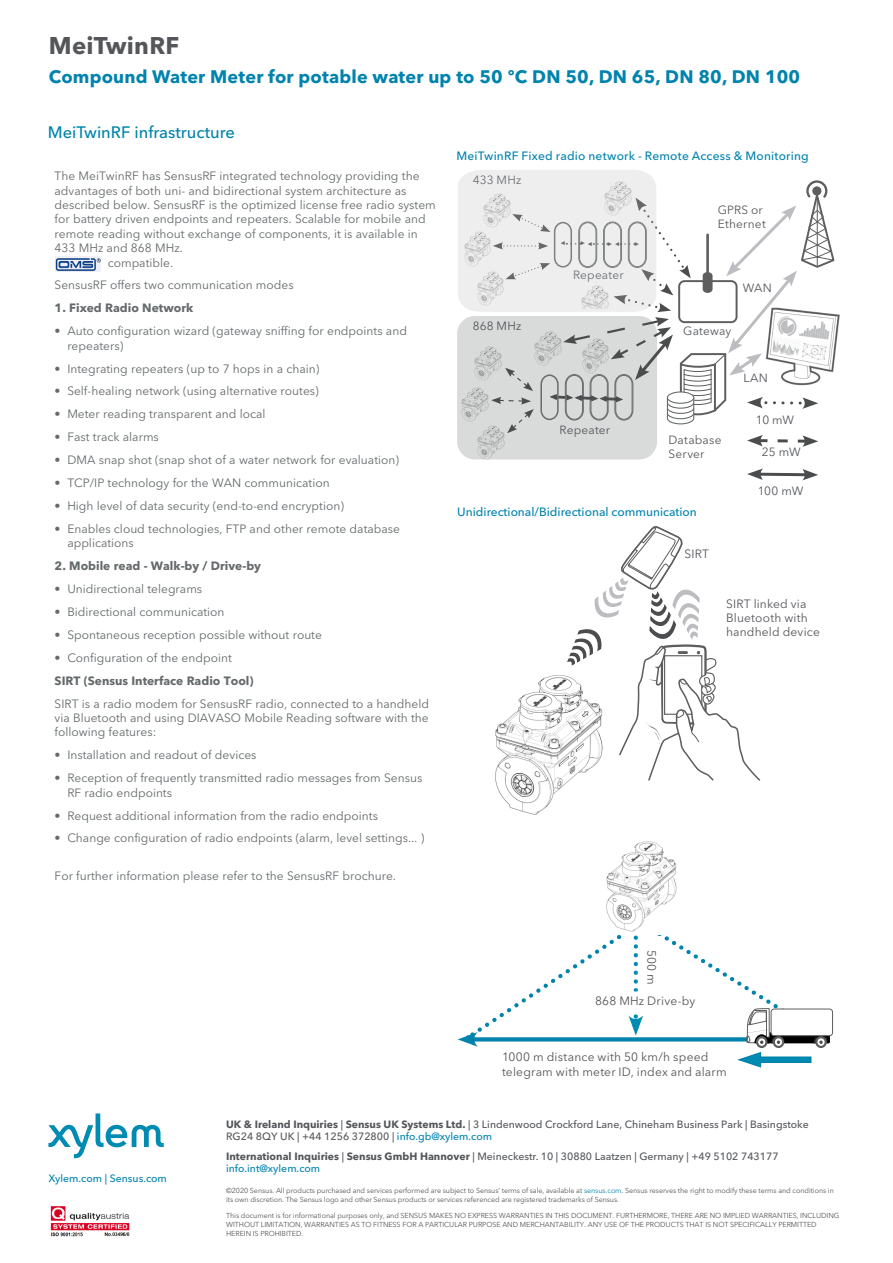
<style>
.page{position:relative;width:893px;height:1263px;background:#fff}
.page>*{position:absolute;margin:0;border:0;box-sizing:border-box;transform-origin:0 0}
.t1{font:700 24px "Avenir Next LT Pro";letter-spacing:.01em;color:#54565a}
.t2{font:700 18px "Avenir Next LT Pro";letter-spacing:.01em;color:#0083ad}
.Main_Body_Subhead{font:500 16.5px "Avenir Next LT Pro";color:#0083ad}
._8_pt_body{font:12px/14.4px "Avenir Next LT Pro";color:#64696b}
.table_content{font:12px "Avenir Next LT Pro";letter-spacing:.015em;color:#54565a}
._8_pt_body-2{font:700 12px "Avenir Next LT Pro";color:#64696b}
.table_content-2{font:500 12px "Avenir Next LT Pro";letter-spacing:.015em;color:#0083ad}
.Main_Body_Note{font:500 12px "Avenir Next LT Pro";color:#0083ad}
.table_content-3{font:11.85px "Avenir Next LT Pro";letter-spacing:.015em;color:#54565a}
.t3{font:500 10.5px/12px "Avenir Next LT Pro";color:#54565a}
.t4{font:500 10.5px "Avenir Next LT Pro";color:#0083ad}
.t5{font:7.2px/9px "Avenir Next LT Pro";letter-spacing:-.01em;color:#54565a}
.t6{font:5.55px "Arial";color:#4b4c4d}
.s1{font-weight:700}
.s2{color:#0083ad}
</style>
<div class="page">
<svg style="left:48px;top:1113px;width:116px;height:45px"></svg>
<img style="left:51px;top:1206px;width:79px;height:30px">
<img style="left:55px;top:256px;width:45px;height:15px">
<img style="left:478px;top:459px;width:27px;height:1px">
<div style="left:457px;top:316px;width:200px;height:143px;background:#d9dada;border-radius:18px"></div>
<img style="left:836px;top:314px;width:4px;height:33px">
<svg style="left:747px;top:468px;width:71px;height:12px"></svg>
<img style="left:495px;top:675px;width:73px;height:140px">
<svg style="left:566px;top:526px;width:195px;height:256px"></svg>
<svg style="left:755px;top:1032px;width:75px;height:11px"></svg>
<svg style="left:458px;top:935px;width:369px;height:133px"></svg>
<div style="left:771px;top:1009px;width:61px;height:27px;background:#fff;border-radius:3px"></div>
<div style="left:771px;top:1008px;width:62px;height:28px;border:1px solid #5e5e5e;border-radius:3px"></div>
<img style="left:606px;top:841px;width:71px;height:91px">
<div style="left:594px;top:992px;width:103px;height:17px;background:#fff"></div>
<svg style="left:458px;top:170px;width:378px;height:277px"></svg>
<div style="left:743px;top:373px;width:25px;height:9px;background:#fff"></div>
<div style="left:502px;top:1052px;width:233px;height:27px;background:#fff"></div>
<h1 class="t1" style="left:49px;top:31px;width:132px">MeiTwinRF</h1>
<h2 class="t2" style="left:49px;top:65px;width:753px">Compound Water Meter for potable water up to 50 ºC DN 50, DN 65, DN 80, DN 100</h2>
<p class="Main_Body_Subhead" style="left:48px;top:122px;width:189px">MeiTwinRF infrastructure</p>
<p class="_8_pt_body" style="left:55px;top:169px;width:366px">The MeiTwinRF has SensusRF integrated technology providing the</p>
<p class="_8_pt_body" style="left:55px;top:183px;width:354px">advantages of both uni- and bidirectional system architecture as</p>
<p class="_8_pt_body" style="left:55px;top:198px;width:383px">described below. SensusRF is the optimized license free radio system</p>
<p class="_8_pt_body" style="left:55px;top:212px;width:373px">for battery driven endpoints and repeaters. Scalable for mobile and</p>
<p class="_8_pt_body" style="left:55px;top:226px;width:365px">remote reading without exchange of components, it is available in</p>
<p class="_8_pt_body" style="left:55px;top:241px;width:130px">433 MHz and 868 MHz.</p>
<p class="_8_pt_body" style="left:108px;top:255px;width:67px">compatible.</p>
<p class="_8_pt_body" style="left:55px;top:278px;width:241px">SensusRF offers two communication modes</p>
<p class="_8_pt_body-2" style="left:55px;top:301px;width:140px">1. Fixed Radio Network</p>
<p class="_8_pt_body" style="left:67px;top:324px;width:341px;text-indent:-13px">• Auto configuration wizard (gateway sniffing for endpoints and repeaters)</p>
<p class="_8_pt_body" style="left:55px;top:361px;width:266px">• Integrating repeaters (up to 7 hops in a chain)</p>
<p class="_8_pt_body" style="left:55px;top:384px;width:266px">• Self-healing network (using alternative routes)</p>
<p class="_8_pt_body" style="left:55px;top:407px;width:212px">• Meter reading transparent and local</p>
<p class="_8_pt_body" style="left:55px;top:430px;width:106px">• Fast track alarms</p>
<p class="_8_pt_body" style="left:55px;top:453px;width:346px">• DMA snap shot (snap shot of a water network for evaluation)</p>
<p class="_8_pt_body" style="left:55px;top:476px;width:277px">• TCP/IP technology for the WAN communication</p>
<p class="_8_pt_body" style="left:55px;top:499px;width:291px">• High level of data security (end-to-end encryption)</p>
<p class="_8_pt_body" style="left:67px;top:521px;width:334px;text-indent:-13px">• Enables cloud technologies, FTP and other remote database applications</p>
<p class="_8_pt_body-2" style="left:55px;top:559px;width:208px">2. Mobile read - Walk-by / Drive-by</p>
<p class="_8_pt_body" style="left:55px;top:582px;width:149px">• Unidirectional telegrams</p>
<p class="_8_pt_body" style="left:55px;top:605px;width:172px">• Bidirectional communication</p>
<p class="_8_pt_body" style="left:55px;top:627px;width:269px">• Spontaneous reception possible without route</p>
<p class="_8_pt_body" style="left:55px;top:650px;width:179px">• Configuration of the endpoint</p>
<p class="_8_pt_body-2" style="left:55px;top:673px;width:200px">SIRT (Sensus Interface Radio Tool)</p>
<p class="_8_pt_body" style="left:55px;top:696px;width:376px;text-align:justify">SIRT is a radio modem for SensusRF radio, connected to a handheld via Bluetooth and using DIAVASO Mobile Reading software with the following features:</p>
<p class="_8_pt_body" style="left:55px;top:748px;width:203px">• Installation and readout of devices</p>
<p class="_8_pt_body" style="left:67px;top:771px;width:357px;text-indent:-13px">• Reception of frequently transmitted radio messages from Sensus<br>RF radio endpoints</p>
<p class="_8_pt_body" style="left:55px;top:808px;width:325px">• Request additional information from the radio endpoints</p>
<p class="_8_pt_body" style="left:55px;top:831px;width:371px">• Change configuration of radio endpoints (alarm, level settings... )</p>
<p class="_8_pt_body" style="left:55px;top:868px;width:343px">For further information please refer to the SensusRF brochure.</p>
<p class="table_content-2" style="left:456px;top:149px;width:354px">MeiTwinRF Fixed radio network - Remote Access &amp; Monitoring</p>
<p class="table_content-3" style="left:473px;top:173px;width:50px">433 MHz</p>
<p class="table_content-3" style="left:473px;top:319px;width:50px">868 MHz</p>
<p class="t6" style="left:560px;top:240px;width:7px">◄</p>
<p class="t6" style="left:580px;top:240px;width:14px">► ◄</p>
<p class="t6" style="left:607px;top:240px;width:14px">► ◄</p>
<p class="t6" style="left:634px;top:240px;width:7px">►</p>
<p class="table_content-3" style="left:573px;top:268px;width:52px">Repeater</p>
<p class="table_content-3" style="left:560px;top:423px;width:52px">Repeater</p>
<p class="table_content-3" style="left:718px;top:203px;width:47px">GPRS or</p>
<p class="table_content-3" style="left:718px;top:217px;width:50px">Ethernet</p>
<p class="table_content-3" style="left:743px;top:280px;width:30px">WAN</p>
<p class="table_content-3" style="left:683px;top:324px;width:50px">Gateway</p>
<p class="table_content-3" style="left:668px;top:433px;width:55px">Database</p>
<p class="table_content-3" style="left:668px;top:447px;width:38px">Server</p>
<p class="table_content-3" style="left:743px;top:371px;width:26px">LAN</p>
<p class="table_content-3" style="left:756px;top:412px;width:40px">10 mW</p>
<p class="table_content-3" style="left:762px;top:445px;width:40px">25 mW</p>
<p class="table_content-3" style="left:758px;top:484px;width:47px">100 mW</p>
<p class="Main_Body_Note" style="left:457px;top:505px;width:241px">Unidirectional/Bidirectional communication</p>
<p class="table_content" style="left:684px;top:547px;width:26px">SIRT</p>
<p class="table_content" style="left:726px;top:596px;width:82px">SIRT linked via</p>
<p class="table_content" style="left:726px;top:611px;width:83px">Bluetooth with</p>
<p class="table_content" style="left:726px;top:625px;width:95px">handheld device</p>
<p class="table_content" style="left:659px;top:950px;width:36px;rotate:90deg">500 m</p>
<p class="table_content" style="left:595px;top:994px;width:102px">868 MHz Drive-by</p>
<p class="table_content" style="left:502px;top:1050px;width:208px">1000 m distance with 50 km/h speed</p>
<p class="table_content" style="left:502px;top:1064px;width:226px">telegram with meter ID, index and alarm</p>
<p class="t4" style="left:48px;top:1172px;width:120px">Xylem.com | Sensus.com</p>
<p class="t3" style="left:226px;top:1118px;width:584px"><span class="s1">UK &amp; Ireland Inquiries</span> | <span class="s1">Sensus UK Systems Ltd.</span> | 3 Lindenwood Crockford Lane, Chineham Business Park | Basingstoke<br>RG24 8QY UK | +44 1256 372800 | <span class="s2">info.gb@xylem.com</span></p>
<p class="t3" style="left:226px;top:1150px;width:554px"><span class="s1">International Inquiries</span> | <span class="s1">Sensus GmbH Hannover</span> | Meineckestr. 10 | 30880 Laatzen | Germany | +49 5102 743177 <span class="s2">info.int@xylem.com</span></p>
<p class="t5" style="left:226px;top:1186px;width:609px">©2020 Sensus. All products purchased and services performed are subject to Sensus’ terms of sale, available at <span class="s2">sensus.com</span>. Sensus reserves the right to modify these terms and conditions in its own discretion. The Sensus logo and other Sensus products or services referenced are registered trademarks of Sensus.</p>
<p class="t5" style="left:226px;top:1211px;width:615px">This document is for informational purposes only, and SENSUS MAKES NO EXPRESS WARRANTIES IN THIS DOCUMENT. FURTHERMORE, THERE ARE NO IMPLIED WARRANTIES, INCLUDING<br>WITHOUT LIMITATION, WARRANTIES AS TO FITNESS FOR A PARTICULAR PURPOSE AND MERCHANTABILITY. ANY USE OF THE PRODUCTS THAT IS NOT SPECIFICALLY PERMITTED<br>HEREIN IS PROHIBITED.</p>
</div>
